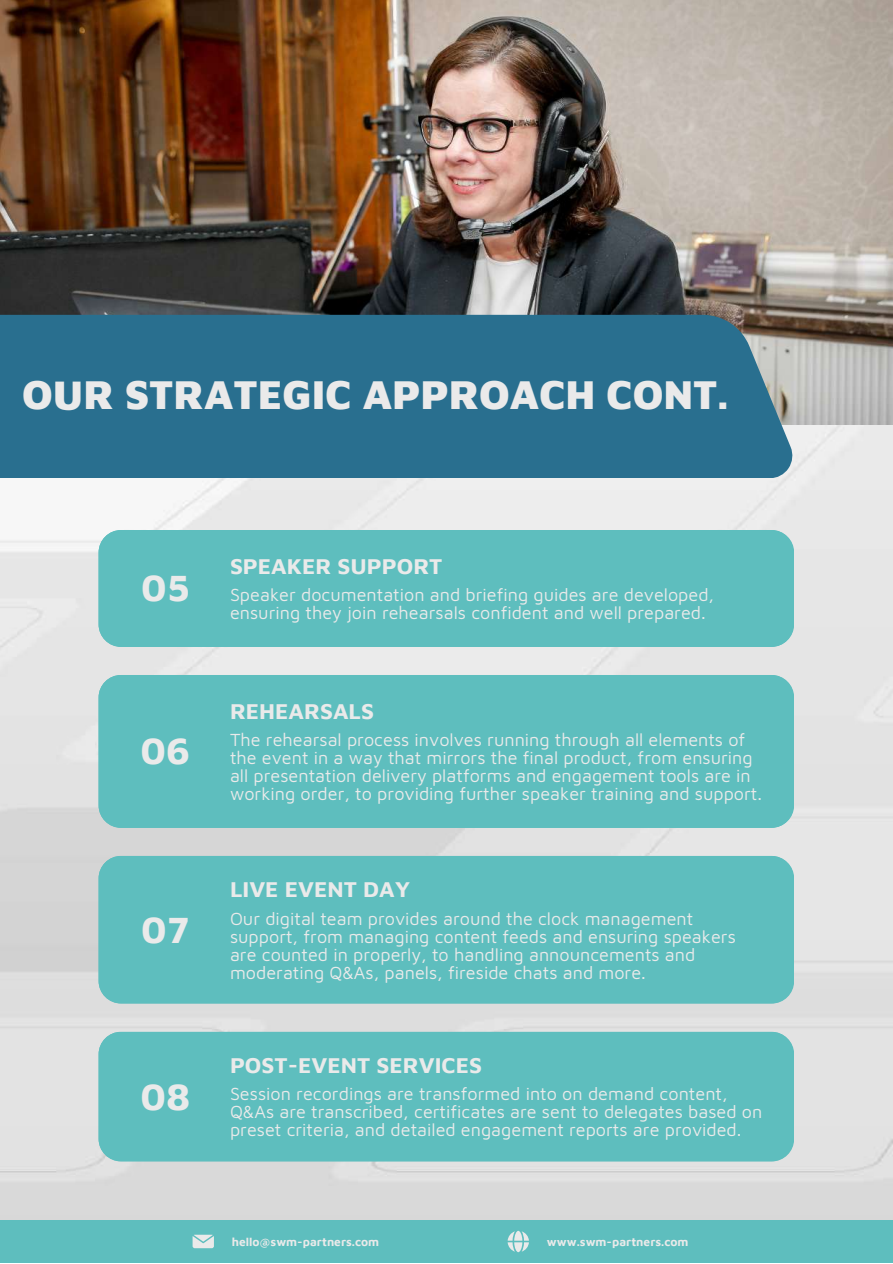
<style>
.page{position:relative;width:893px;height:1264px;background:#fff}
.page>*{position:absolute;margin:0;border:0;box-sizing:border-box;transform-origin:0 0}
.t1{font:900 41.25px "Maven Pro";color:#eaeaea}
.t2{font:700 38.25px "Maven Pro";color:#eaeaea}
.t3{font:700 22.5px "Maven Pro";color:#eaeaea}
.t4{font:18px/18px "Maven Pro";color:#eaeaea}
.t5{font:700 12px "Maven Pro";color:#eaeaea}
</style>
<div class="page">
<img style="left:0;top:424px;width:892px;height:795px">
<div style="left:0;top:1219px;width:892px;height:43px;background:#5ebebe"></div>
<svg style="left:507px;top:1230px;width:22px;height:22px"></svg>
<svg style="left:192px;top:1234px;width:22px;height:14px"></svg>
<div style="left:99px;top:530px;width:694px;height:117px;background:#5ebebe"></div>
<div style="left:99px;top:675px;width:694px;height:153px;background:#5ebebe"></div>
<div style="left:99px;top:856px;width:694px;height:147px;background:#5ebebe"></div>
<div style="left:99px;top:1031px;width:694px;height:130px;background:#5ebebe"></div>
<img style="left:0;top:0;width:892px;height:424px">
<div style="left:0;top:315px;width:793px;height:163px;background:#296f8f"></div>
<h1 class="t1" style="left:22px;top:369px;width:707px">OUR STRATEGIC APPROACH CONT.</h1>
<h2 class="t2" style="left:141px;top:564px;width:50px">05</h2>
<p class="t3" style="left:230px;top:552px;width:214px">SPEAKER SUPPORT</p>
<p class="t4" style="left:230px;top:585px;width:485px">Speaker documentation and briefing guides are developed, ensuring they join rehearsals confident and well prepared.</p>
<p class="t3" style="left:230px;top:697px;width:145px">REHEARSALS</p>
<h2 class="t2" style="left:141px;top:727px;width:51px">06</h2>
<p class="t4" style="left:230px;top:730px;width:533px">The rehearsal process involves running through all elements of the event in a way that mirrors the final product, from ensuring all presentation delivery platforms and engagement tools are in working order, to providing further speaker training and support.</p>
<p class="t3" style="left:230px;top:875px;width:182px">LIVE EVENT DAY</p>
<h2 class="t2" style="left:141px;top:905px;width:50px">07</h2>
<p class="t4" style="left:230px;top:908px;width:507px">Our digital team provides around the clock management support, from managing content feeds and ensuring speakers are counted in properly, to handling announcements and moderating Q&amp;As, panels, fireside chats and more.</p>
<p class="t3" style="left:230px;top:1051px;width:253px">POST-EVENT SERVICES</p>
<h2 class="t2" style="left:140px;top:1072px;width:51px">08</h2>
<p class="t4" style="left:230px;top:1084px;width:533px">Session recordings are transformed into on demand content,<br>Q&amp;As are transcribed, certificates are sent to delegates based on preset criteria, and detailed engagement reports are provided.</p>
<p class="t5" style="left:232px;top:1233px;width:149px">hello@swm-partners.com</p>
<p class="t5" style="left:547px;top:1233px;width:143px">www.swm-partners.com</p>
</div>
